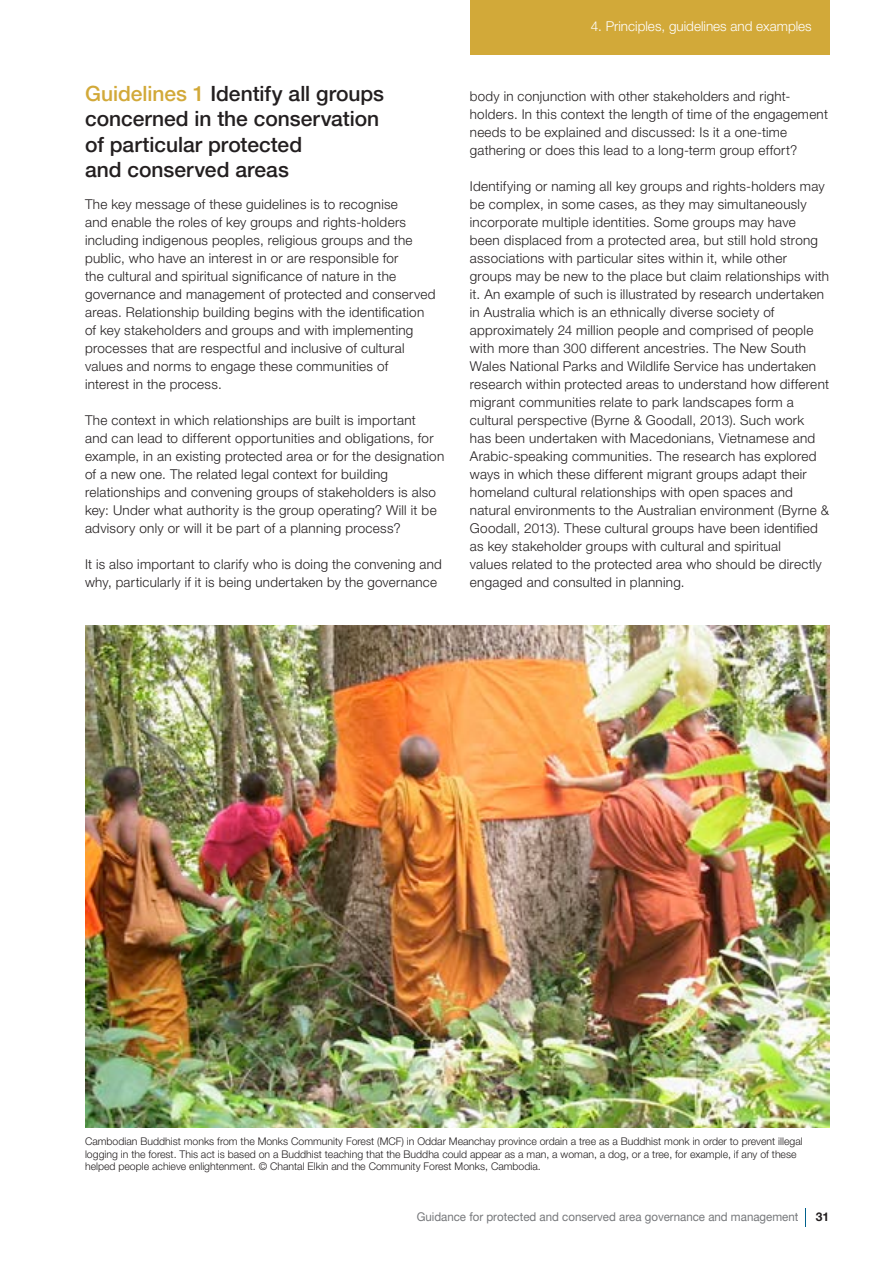
<style>
.page{position:relative;width:893px;height:1263px;background:#fff}
.page>*{position:absolute;margin:0;border:0;box-sizing:border-box;transform-origin:0 0}
.t1{font:500 21px/25.2px "Helvetica Neue LT Pro";color:#231f20}
.t2{font:300 13.5px/18px "Helvetica Neue LT Pro";letter-spacing:.02em;color:#231f20}
.t3{font:300 13.5px "Helvetica Neue LT Pro";color:#fff}
.t4{font:12px "Helvetica Neue LT Pro";color:#76787b;scale:.96 1}
.t5{font:700 12px "Helvetica Neue LT Pro";color:#231f20}
.t6{font:300 10.5px/12.6px "Helvetica Neue LT Pro";color:#231f20}
.s1{color:#d2a939}
</style>
<div class="page">
<div style="left:470px;top:0;width:359px;height:55px;background:#d2a939"></div>
<svg style="left:805px;top:1208px;width:1px;height:19px"></svg>
<img style="left:85px;top:626px;width:744px;height:501px">
<h1 class="t1" style="left:85px;top:81px;width:301px"><span class="s1">Guidelines 1</span> Identify all groups concerned in the conservation of particular protected<br>and conserved areas</h1>
<p class="t2" style="left:85px;top:195px;width:352px">The key message of these guidelines is to recognise<br>and enable the roles of key groups and rights-holders including indigenous peoples, religious groups and the public, who have an interest in or are responsible for<br>the cultural and spiritual significance of nature in the governance and management of protected and conserved areas. Relationship building begins with the identification of key stakeholders and groups and with implementing processes that are respectful and inclusive of cultural values and norms to engage these communities of interest in the process.</p>
<p class="t2" style="left:85px;top:411px;width:361px">The context in which relationships are built is important<br>and can lead to different opportunities and obligations, for example, in an existing protected area or for the designation of a new one. The related legal context for building relationships and convening groups of stakeholders is also key: Under what authority is the group operating? Will it be advisory only or will it be part of a planning process?</p>
<p class="t2" style="left:85px;top:555px;width:358px">It is also important to clarify who is doing the convening and why, particularly if it is being undertaken by the governance</p>
<p class="t3" style="left:591px;top:18px;width:223px">4. Principles, guidelines and examples</p>
<p class="t2" style="left:470px;top:87px;width:360px">body in conjunction with other stakeholders and right&shy;holders. In this context the length of time of the engagement needs to be explained and discussed: Is it a one-time gathering or does this lead to a long-term group effort?</p>
<p class="t2" style="left:470px;top:177px;width:361px">Identifying or naming all key groups and rights-holders may be complex, in some cases, as they may simultaneously incorporate multiple identities. Some groups may have<br>been displaced from a protected area, but still hold strong associations with particular sites within it, while other groups may be new to the place but claim relationships with it. An example of such is illustrated by research undertaken in Australia which is an ethnically diverse society of approximately 24 million people and comprised of people with more than 300 different ancestries. The New South Wales National Parks and Wildlife Service has undertaken research within protected areas to understand how different migrant communities relate to park landscapes form a cultural perspective (Byrne &amp; Goodall, 2013). Such work<br>has been undertaken with Macedonians, Vietnamese and Arabic-speaking communities. The research has explored ways in which these different migrant groups adapt their homeland cultural relationships with open spaces and natural environments to the Australian environment (Byrne &amp; Goodall, 2013). These cultural groups have been identified as key stakeholder groups with cultural and spiritual<br>values related to the protected area who should be directly engaged and consulted in planning.</p>
<p class="t6" style="left:85px;top:1135px;width:719px">Cambodian Buddhist monks from the Monks Community Forest (MCF) in Oddar Meanchay province ordain a tree as a Buddhist monk in order to prevent illegal logging in the forest. This act is based on a Buddhist teaching that the Buddha could appear as a man, a woman, a dog, or a tree, for example, if any of these helped people achieve enlightenment. © Chantal Elkin and the Community Forest Monks, Cambodia.</p>
<p class="t4" style="left:417px;top:1210px;width:399px">Guidance for protected and conserved area governance and management</p>
<p class="t5" style="left:816px;top:1209px;width:15px">31</p>
</div>
